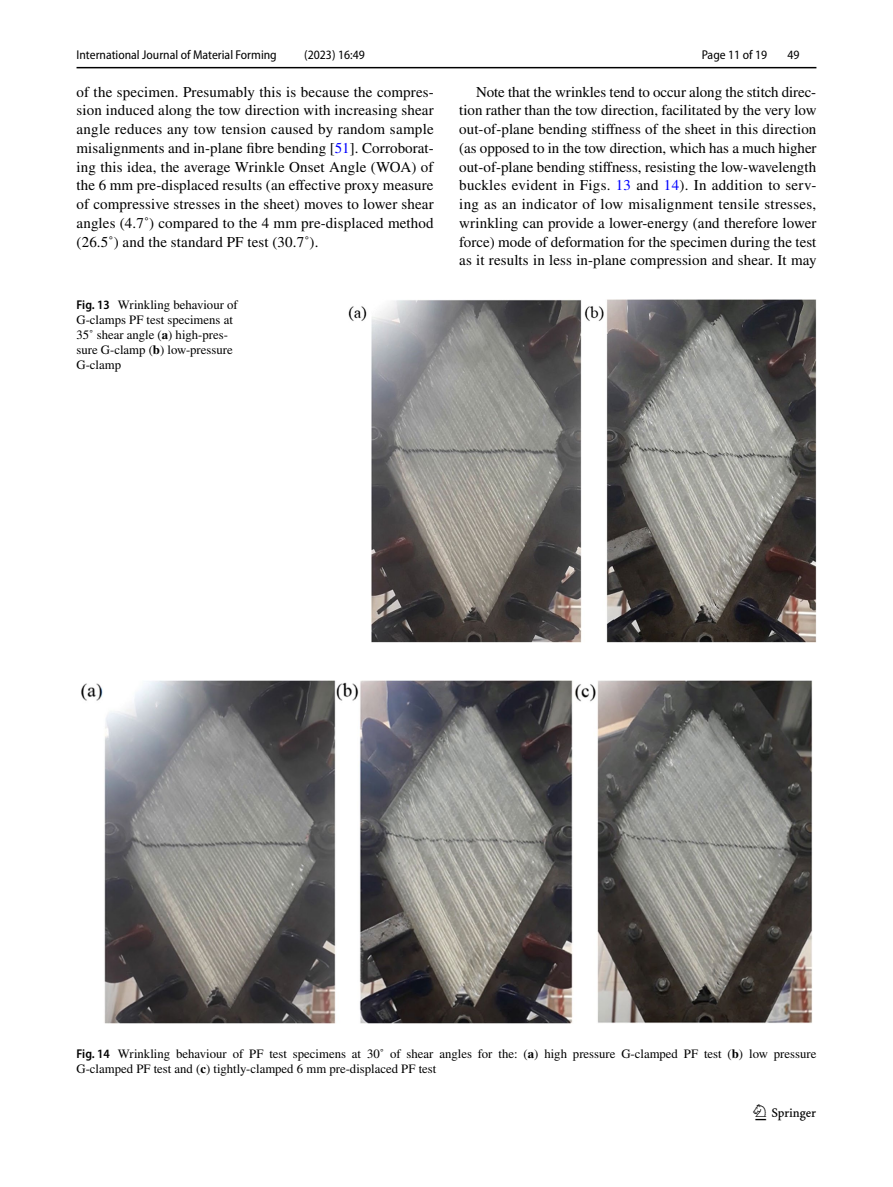
<style>
.page{position:relative;width:893px;height:1187px;background:#fff}
.page>*{position:absolute;margin:0;border:0;box-sizing:border-box;transform-origin:0 0}
.t1{font:22.5px "Springnew Regular 3";color:#000}
.t2{font:15px/18.8px "STIX";letter-spacing:.005em;color:#000;text-align:justify}
.t3{font:12.75px/15px "STIX";color:#000}
.t4{font:semi-condensed 12.75px "Myriad Pro";color:#000}
.s1{color:#00f}
.s2{font-family:"Myriad Pro";font-weight:600;font-stretch:semi-condensed}
.s3{font-weight:700}
</style>
<div class="page">
<hr style="left:77px;top:67px;width:739px;height:1px;background:#000">
<img style="left:349px;top:299px;width:467px;height:343px">
<img style="left:81px;top:680px;width:731px;height:343px">
<p class="t4" style="left:77px;top:48px;width:202px">International Journal of Material Forming</p>
<p class="t4" style="left:304px;top:48px;width:62px">(2023) 16:49</p>
<p class="t4" style="left:702px;top:48px;width:67px">Page 11 of 19</p>
<p class="t4" style="left:787px;top:48px;width:14px">49</p>
<p class="t2" style="left:77px;top:83px;width:359px">of the specimen. Presumably this is because the compres&shy;sion induced along the tow direction with increasing shear angle reduces any tow tension caused by random sample misalignments and in-plane fibre bending [<span class="s1">51</span>]. Corroborat&shy;ing this idea, the average Wrinkle Onset Angle (WOA) of the 6 mm pre-displaced results (an effective proxy measure of compressive stresses in the sheet) moves to lower shear angles (4.7˚) compared to the 4 mm pre-displaced method (26.5˚) and the standard PF test (30.7˚).</p>
<p class="t2" style="left:459px;top:83px;width:359px;text-indent:17px">Note that the wrinkles tend to occur along the stitch direc&shy;tion rather than the tow direction, facilitated by the very low out-of-plane bending stiffness of the sheet in this direction (as opposed to in the tow direction, which has a much higher out-of-plane bending stiffness, resisting the low-wavelength buckles evident in Figs. <span class="s1">13</span> and <span class="s1">14</span>). In addition to serv&shy;ing as an indicator of low misalignment tensile stresses, wrinkling can provide a lower-energy (and therefore lower force) mode of deformation for the specimen during the test as it results in less in-plane compression and shear. It may</p>
<p class="t3" style="left:77px;top:298px;width:163px"><span class="s2">Fig. 13</span> Wrinkling behaviour of<br>G-clamps PF test specimens at<br>35˚ shear angle (<span class="s3">a</span>) high-pres&shy;sure G-clamp (<span class="s3">b</span>) low-pressure<br>G-clamp</p>
<p class="t3" style="left:77px;top:1047px;width:741px"><span class="s2">Fig. 14</span> Wrinkling behaviour of PF test specimens at 30˚ of shear angles for the: (<span class="s3">a</span>) high pressure G-clamped PF test (<span class="s3">b</span>) low pressure<br>G-clamped PF test and (<span class="s3">c</span>) tightly-clamped 6 mm pre-displaced PF test</p>
<h1 class="t1" style="left:755px;top:1104px;width:62px">1 3</h1>
</div>
